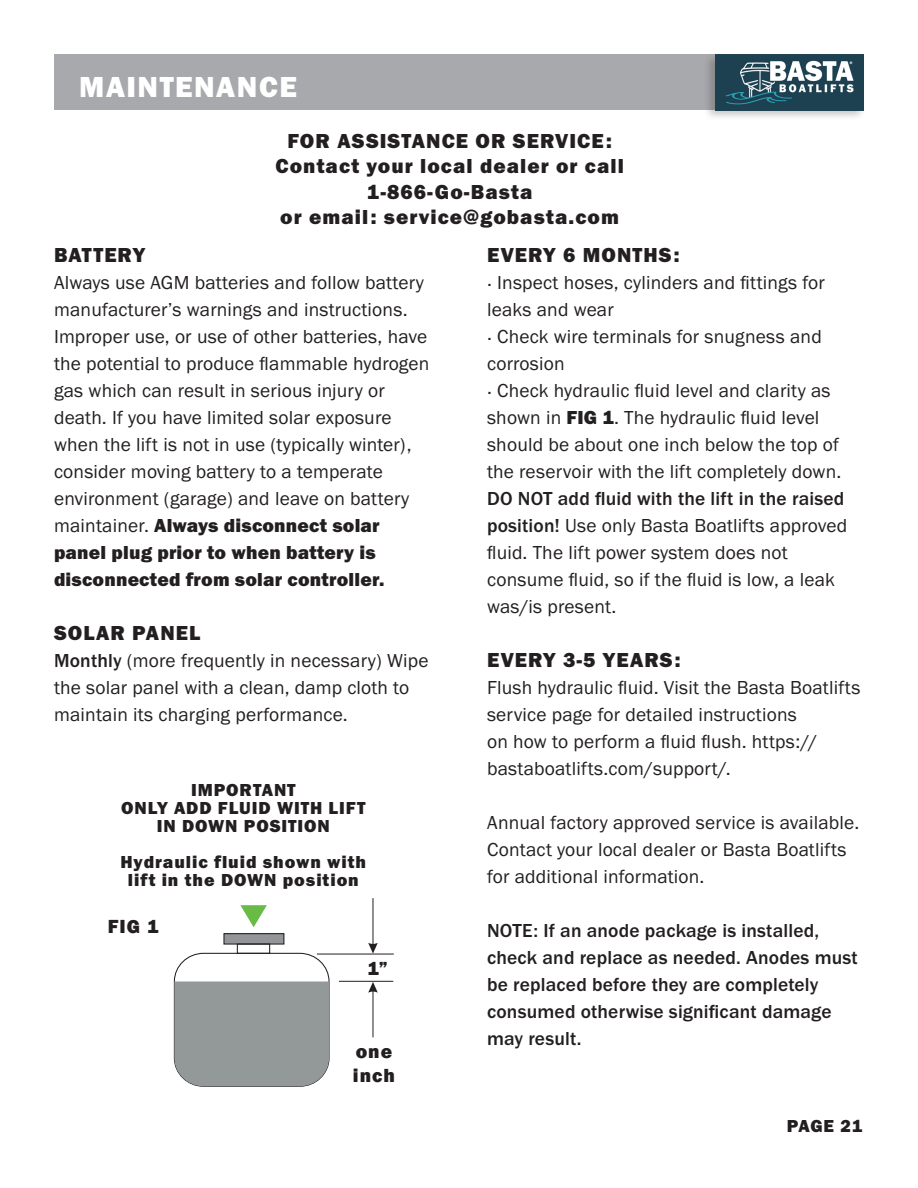
<style>
.page{position:relative;width:918px;height:1188px;background:#fff}
.page>*{position:absolute;margin:0;border:0;box-sizing:border-box;transform-origin:0 0}
.t1{font:30px "Franklin Gothic URW Hea";letter-spacing:.05em;color:#fff}
.t2{font:21px "Franklin Gothic URW Hea";letter-spacing:.05em;color:#231f20}
.t3{font:19.5px/27px "Franklin Gothic URW Boo";letter-spacing:.01em;color:#231f20}
.t4{font:500 19.5px/27px "Franklin Gothic URW";letter-spacing:.01em;color:#231f20}
.t5{font:800 19.5px "Franklin Gothic";letter-spacing:.05em;color:#231f20}
.t6{font:18px/18px "Franklin Gothic URW Hea";letter-spacing:.05em;color:#231f20;text-align:center}
.s1{font-family:"Franklin Gothic URW Hea"}
.s2{font-family:"Franklin Gothic URW";font-weight:500}
</style>
<div class="page">
<div style="left:54px;top:54px;width:661px;height:56px;background:#a8a9ad"></div>
<div style="left:703px;top:52px;width:163px;height:70px;background:#231f20;opacity:.25"></div>
<img style="left:715px;top:54px;width:149px;height:56px">
<div style="left:174px;top:981px;width:155px;height:105px;background:#939899"></div>
<div style="left:224px;top:934px;width:60px;height:10px;background:#939598"></div>
<div style="left:223px;top:933px;width:61px;height:12px;border:1px solid #231f20"></div>
<div style="left:237px;top:944px;width:33px;height:10px;border:1px solid #231f20"></div>
<hr style="left:339px;top:981px;width:54px;height:1px;background:#231f20">
<hr style="left:373px;top:898px;width:1px;height:50px;background:#231f20">
<svg style="left:368px;top:943px;width:10px;height:11px"></svg>
<hr style="left:373px;top:987px;width:1px;height:50px;background:#231f20">
<svg style="left:368px;top:982px;width:10px;height:11px"></svg>
<hr style="left:317px;top:954px;width:77px;height:1px;background:#231f20">
<svg style="left:240px;top:905px;width:27px;height:22px"></svg>
<p class="t1" style="left:79px;top:67px;width:219px">MAINTENANCE</p>
<p class="t2" style="left:288px;top:127px;width:326px">FOR ASSISTANCE OR SERVICE:</p>
<p class="t2" style="left:275px;top:153px;width:350px">Contact your local dealer or call</p>
<p class="t2" style="left:367px;top:178px;width:167px">1-866-Go-Basta</p>
<p class="t2" style="left:280px;top:204px;width:340px">or email: service@gobasta.com</p>
<p class="t2" style="left:487px;top:241px;width:194px">EVERY 6 MONTHS:</p>
<p class="t3" style="left:487px;top:268px;width:339px">. Inspect hoses, cylinders and fittings for leaks and wear</p>
<p class="t3" style="left:487px;top:322px;width:336px">. Check wire terminals for snugness and corrosion</p>
<p class="t3" style="left:487px;top:376px;width:362px">. Check hydraulic fluid level and clarity as shown in <span class="s1">FIG 1</span>. The hydraulic fluid level should be about one inch below the top of the reservoir with the lift completely down.<br><span class="s2">DO NOT add fluid with the lift in the raised position!</span> Use only Basta Boatlifts approved fluid. The lift power system does not consume fluid, so if the fluid is low, a leak was/is present.</p>
<p class="t2" style="left:487px;top:646px;width:195px">EVERY 3-5 YEARS:</p>
<p class="t3" style="left:487px;top:673px;width:375px">Flush hydraulic fluid. Visit the Basta Boatlifts service page for detailed instructions<br>on how to perform a fluid flush. https:// bastaboatlifts.com/support/.</p>
<p class="t3" style="left:487px;top:808px;width:374px">Annual factory approved service is available.<br>Contact your local dealer or Basta Boatlifts for additional information.</p>
<p class="t2" style="left:54px;top:241px;width:93px">BATTERY</p>
<p class="t3" style="left:54px;top:268px;width:377px">Always use AGM batteries and follow battery manufacturer’s warnings and instructions.<br>Improper use, or use of other batteries, have the potential to produce flammable hydrogen gas which can result in serious injury or death. If you have limited solar exposure when the lift is not in use (typically winter), consider moving battery to a temperate environment (garage) and leave on battery maintainer. <span class="s1">Always disconnect solar panel plug prior to when battery is disconnected from solar controller.</span></p>
<p class="t2" style="left:54px;top:619px;width:148px">SOLAR PANEL</p>
<p class="t3" style="left:54px;top:646px;width:376px"><span class="s2">Monthly</span> (more frequently in necessary) Wipe the solar panel with a clean, damp cloth to maintain its charging performance.</p>
<p class="t6" style="left:191px;top:780px;width:106px">IMPORTANT</p>
<p class="t6" style="left:121px;top:798px;width:246px">ONLY ADD FLUID WITH LIFT<br>IN DOWN POSITION</p>
<p class="t6" style="left:121px;top:852px;width:247px">Hydraulic fluid shown with lift in the DOWN position</p>
<p class="t5" style="left:108px;top:914px;width:52px">FIG 1</p>
<p class="t5" style="left:368px;top:955px;width:22px">1”</p>
<p class="t5" style="left:356px;top:1039px;width:38px">one</p>
<p class="t5" style="left:353px;top:1062px;width:44px">inch</p>
<p class="t4" style="left:487px;top:916px;width:372px">NOTE: If an anode package is installed, check and replace as needed. Anodes must be replaced before they are completely consumed otherwise significant damage may result.</p>
<p class="t6" style="left:787px;top:1117px;width:77px">PAGE 21</p>
</div>
